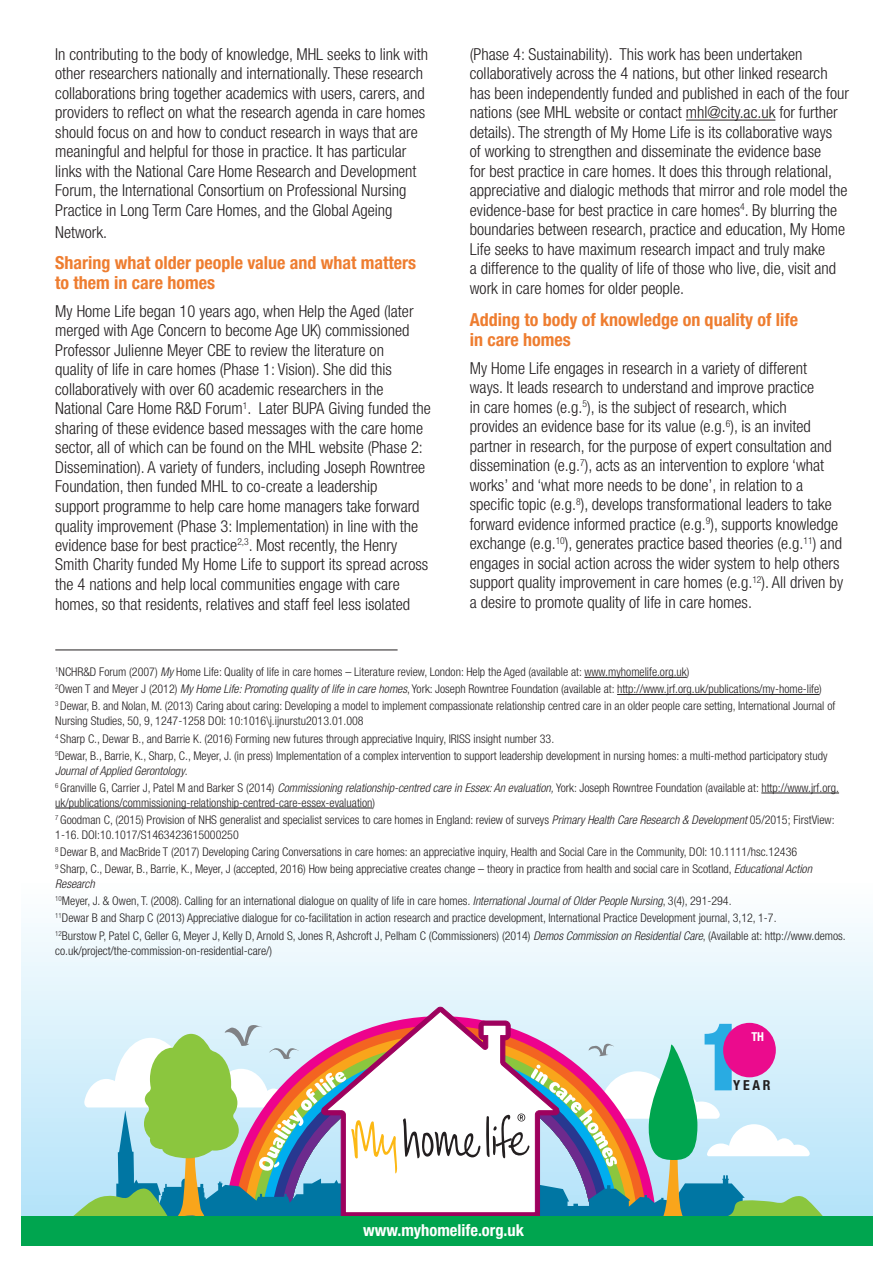
<style>
.page{position:relative;width:893px;height:1263px;background:#fff}
.page>*{position:absolute;margin:0;border:0;box-sizing:border-box;transform-origin:0 0}
.t1{font:700 condensed 18px/19.5px "Helvetica Neue";color:#ee7d30}
.t2{font:300 condensed 16.5px/19.5px "Helvetica Neue";color:#231f20}
.t3{font:700 condensed 16.5px "Helvetica Neue";color:#fff}
.t4{font:700 condensed 13.8px "Helvetica Neue";color:#211e1e}
.t5{font:700 condensed 12.3px "Helvetica Neue";color:#fff}
.t6{font:300 condensed 12px/17.1px "Helvetica Neue";color:#231f20}
.s1{font-style:italic}
</style>
<div class="page">
<div style="left:22px;top:880px;width:850px;height:366px;background:linear-gradient(to bottom,#fefffe,#ade0f9)"></div>
<svg style="left:320px;top:1006px;width:240px;height:210px"></svg>
<svg style="left:72px;top:1021px;width:325px;height:195px"></svg>
<svg style="left:403px;top:1117px;width:77px;height:41px"></svg>
<div style="left:22px;top:1216px;width:850px;height:30px;background:#00a54f"></div>
<svg style="left:486px;top:1024px;width:338px;height:192px"></svg>
<div style="left:723px;top:1023px;width:53px;height:54px;background:#eb0b8d;border-radius:50%"></div>
<hr style="left:686px;top:120px;width:89px;height:1px;background:#231f20">
<hr style="left:584px;top:677px;width:103px;height:1px;background:#231f20">
<hr style="left:617px;top:694px;width:202px;height:1px;background:#231f20">
<hr style="left:761px;top:793px;width:78px;height:1px;background:#231f20">
<hr style="left:55px;top:808px;width:318px;height:1px;background:#231f20">
<hr style="left:55px;top:649px;width:343px;height:1px;background:#231f20">
<p class="t2" style="left:55px;top:44px;width:374px">In contributing to the body of knowledge, MHL seeks to link with other researchers nationally and internationally. These research collaborations bring together academics with users, carers, and providers to reflect on what the research agenda in care homes should focus on and how to conduct research in ways that are meaningful and helpful for those in practice. It has particular links with the National Care Home Research and Development Forum, the International Consortium on Professional Nursing Practice in Long Term Care Homes, and the Global Ageing</p>
<p class="t2" style="left:55px;top:223px;width:53px">Network.</p>
<p class="t1" style="left:55px;top:253px;width:362px">Sharing what older people value and what matters to them in care homes</p>
<p class="t2" style="left:55px;top:301px;width:377px">My Home Life began 10 years ago, when Help the Aged (later merged with Age Concern to become Age UK) commissioned Professor Julienne Meyer CBE to review the literature on<br>quality of life in care homes (Phase 1: Vision). She did this collaboratively with over 60 academic researchers in the National Care Home R&amp;D Forum<sup>1</sup>. Later BUPA Giving funded the sharing of these evidence based messages with the care home sector, all of which can be found on the MHL website (Phase 2:<br>Dissemination). A variety of funders, including Joseph Rowntree Foundation, then funded MHL to co-create a leadership<br>support programme to help care home managers take forward quality improvement (Phase 3: Implementation) in line with the evidence base for best practice<sup>2,3</sup>. Most recently, the Henry Smith Charity funded My Home Life to support its spread across the 4 nations and help local communities engage with care homes, so that residents, relatives and staff feel less isolated</p>
<p class="t2" style="left:470px;top:44px;width:381px">(Phase 4: Sustainability). This work has been undertaken collaboratively across the 4 nations, but other linked research has been independently funded and published in each of the four nations (see MHL website or contact mhl@city.ac.uk for further details). The strength of My Home Life is its collaborative ways<br>of working to strengthen and disseminate the evidence base<br>for best practice in care homes. It does this through relational, appreciative and dialogic methods that mirror and role model the evidence-base for best practice in care homes<sup>4</sup>. By blurring the boundaries between research, practice and education, My Home Life seeks to have maximum research impact and truly make<br>a difference to the quality of life of those who live, die, visit and work in care homes for older people.</p>
<p class="t1" style="left:470px;top:310px;width:330px">Adding to body of knowledge on quality of life in care homes</p>
<p class="t2" style="left:470px;top:358px;width:375px">My Home Life engages in research in a variety of different ways. It leads research to understand and improve practice<br>in care homes (e.g.<sup>5</sup>), is the subject of research, which<br>provides an evidence base for its value (e.g.<sup>6</sup>), is an invited partner in research, for the purpose of expert consultation and dissemination (e.g.<sup>7</sup>), acts as an intervention to explore ‘what works’ and ‘what more needs to be done’, in relation to a specific topic (e.g.<sup>8</sup>), develops transformational leaders to take forward evidence informed practice (e.g.<sup>9</sup>), supports knowledge exchange (e.g.<sup>10</sup>), generates practice based theories (e.g.<sup>11</sup>) and engages in social action across the wider system to help others support quality improvement in care homes (e.g.<sup>12</sup>). All driven by a desire to promote quality of life in care homes.</p>
<p class="t6" style="left:55px;top:663px;width:782px"><sup>1</sup>NCHR&amp;D Forum (2007) <span class="s1">My</span> Home Life: Quality of life in care homes – Literature review, London: Help the Aged (available at: www.myhomelife.org.uk)<br><sup>2</sup>Owen T and Meyer J (2012) <span class="s1">My Home Life: Promoting quality of life in care homes</span>, York: Joseph Rowntree Foundation (available at: http://www.jrf.org.uk/publications/my-home-life)<br><sup>3</sup> Dewar, B. and Nolan, M. (2013) Caring about caring: Developing a model to implement compassionate relationship centred care in an older people care setting, International Journal of</p>
<p class="t6" style="left:55px;top:712px;width:774px">Nursing Studies, 50, 9, 1247-1258 DOI: 10:1016\j.ijnurstu2013.01.008<br><sup>4</sup> Sharp C., Dewar B., and Barrie K. (2016) Forming new futures through appreciative Inquiry, IRISS insight number 33.<br><sup>5</sup>Dewar, B., Barrie, K., Sharp, C., Meyer, J. (in press) Implementation of a complex intervention to support leadership development in nursing homes: a multi-method participatory study</p>
<p class="t6" style="left:55px;top:762px;width:785px"><span class="s1">Journal of Applied Gerontology</span>.<br><sup>6</sup> Granville G, Carrier J, Patel M and Barker S (2014) <span class="s1">Commissioning relationship-centred care in Essex: An evaluation,</span> York: Joseph Rowntree Foundation (available at: http://www.jrf.org.</p>
<p class="t6" style="left:55px;top:794px;width:781px">uk/publications/commissioning-relationship-centred-care-essex-evaluation)<br><sup>7</sup> Goodman C, (2015) Provision of NHS generalist and specialist services to care homes in England: review of surveys <span class="s1">Primary Health Care Research &amp; Development</span> 05/2015; FirstView:</p>
<p class="t6" style="left:55px;top:826px;width:758px">1-16. DOI:10.1017/S1463423615000250<br><sup>8</sup> Dewar B, and MacBride T (2017) Developing Caring Conversations in care homes: an appreciative inquiry, Health and Social Care in the Community, DOI: 10.1111/hsc.12436<br><sup>9</sup> Sharp, C., Dewar, B., Barrie, K., Meyer, J (accepted, 2016) How being appreciative creates change – theory in practice from health and social care in Scotland, <span class="s1">Educational Action</span></p>
<p class="t6" style="left:55px;top:875px;width:792px"><span class="s1">Research<br></span><sup>10</sup>Meyer, J. &amp; Owen, T. (2008). Calling for an international dialogue on quality of life in care homes<span class="s1">. International Journal of Older People Nursing</span>, 3(4), 291-294.<br><sup>11</sup>Dewar B and Sharp C (2013) Appreciative dialogue for co-facilitation in action research and practice development, International Practice Development journal, 3,12, 1-7.<br><sup>12</sup>Burstow P, Patel C, Geller G, Meyer J, Kelly D, Arnold S, Jones R, Ashcroft J, Pelham C (Commissioners) (2014) <span class="s1">Demos Commission on Residential Care</span>, (Available at: http://www.demos.</p>
<p class="t6" style="left:55px;top:942px;width:218px">co.uk/project/the-commission-on-residential-care/)</p>
<p class="t5" style="left:751px;top:1029px;width:14px">TH</p>
<p class="t3" style="left:363px;top:1220px;width:162px">www.myhomelife.org.uk</p>
<p class="t4" style="left:733px;top:1077px;width:39px">YEAR</p>
</div>
